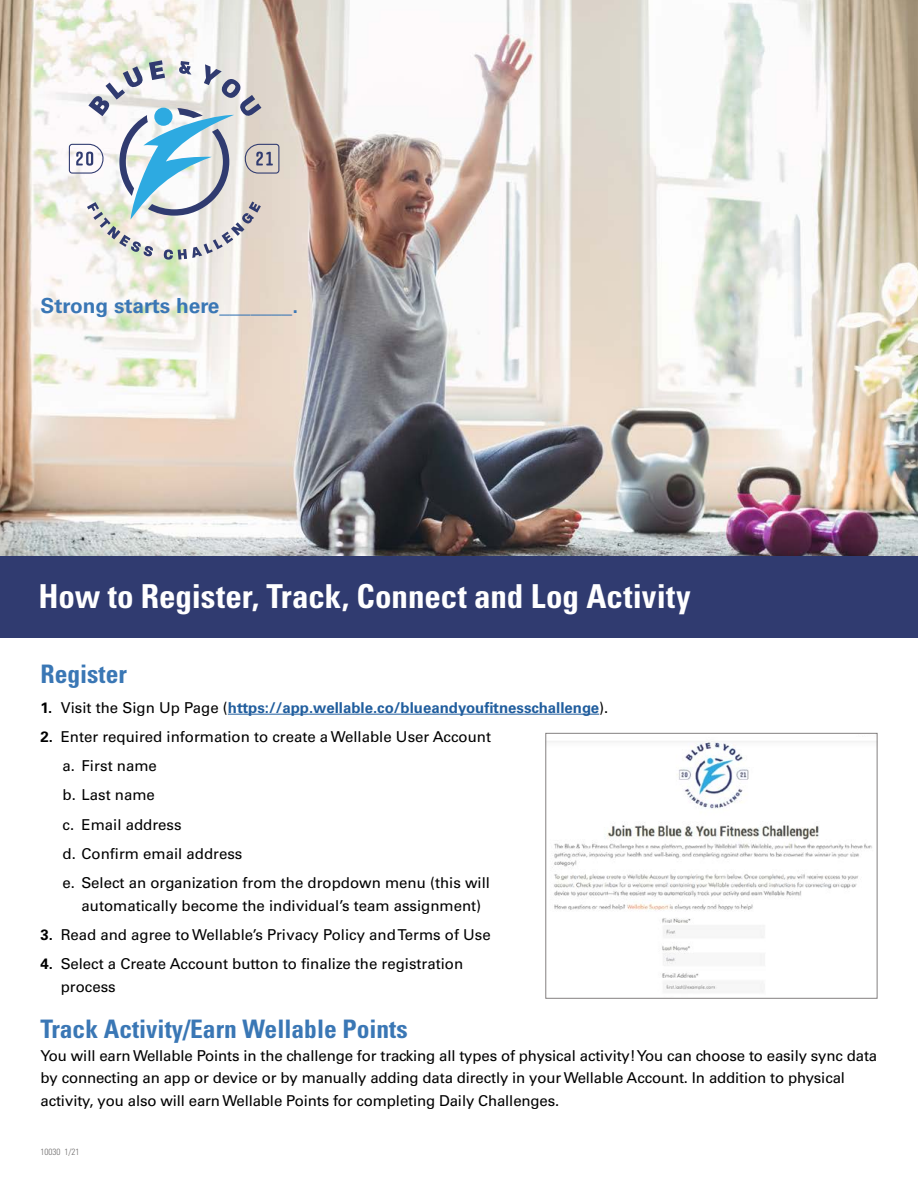
<style>
.page{position:relative;width:918px;height:1188px;background:#fff}
.page>*{position:absolute;margin:0;border:0;box-sizing:border-box;transform-origin:0 0}
.t1{font:700 condensed 33px "Univers LT Std";color:#fff}
.t2{font:700 condensed 25.5px "Univers LT Std";color:#3a77b5}
.t3{font:700 20.85px "Univers LT Std";color:#3a77b5}
.t4{font:15px/22.5px "Univers LT Std";color:#000}
.t5{font:700 15px "Univers LT Std";color:#215e9e}
.t6{font:300 condensed 9px "Univers LT Std";color:#6d6b6b}
.s1{color:#000}
.s2{font-weight:400;color:#000}
.s3{font-weight:700}
</style>
<div class="page">
<img style="left:0;top:0;width:918px;height:557px">
<div style="left:0;top:557px;width:918px;height:81px;background:#303b70"></div>
<hr style="left:228px;top:714px;width:371px;height:1px;background:#215e9e">
<img style="left:547px;top:741px;width:328px;height:251px">
<div style="left:545px;top:733px;width:332px;height:266px;border:1px solid #848080"></div>
<svg style="left:69px;top:60px;width:210px;height:200px"></svg>
<p class="t3" style="left:40px;top:293px;width:259px">Strong starts here_______.</p>
<p class="t1" style="left:38px;top:576px;width:654px">How to Register, Track, Connect and Log Activity</p>
<p class="t2" style="left:40px;top:659px;width:88px">Register</p>
<p class="t5" style="left:40px;top:698px;width:569px"><span class="s1">1.</span> <span class="s2">Visit the Sign Up Page (</span>https://app.wellable.co/blueandyoufitnesschallenge<span class="s2">).</span></p>
<p class="t4" style="left:40px;top:725px;width:452px"><span class="s3">2.</span> Enter required information to create a Wellable User Account</p>
<p class="t4" style="left:63px;top:755px;width:96px">a. First name</p>
<p class="t4" style="left:63px;top:784px;width:94px">b. Last name</p>
<p class="t4" style="left:63px;top:813px;width:120px">c. Email address</p>
<p class="t4" style="left:63px;top:842px;width:181px">d. Confirm email address</p>
<p class="t4" style="left:82px;top:872px;width:410px;text-indent:-19px">e. Select an organization from the dropdown menu (this will automatically become the individual’s team assignment)</p>
<p class="t4" style="left:40px;top:923px;width:452px"><span class="s3">3.</span> Read and agree to Wellable’s Privacy Policy and Terms of Use</p>
<p class="t4" style="left:61px;top:953px;width:404px;text-indent:-20px"><span class="s3">4.</span> Select a Create Account button to finalize the registration process</p>
<p class="t2" style="left:40px;top:1013px;width:369px">Track Activity/Earn Wellable Points</p>
<p class="t4" style="left:40px;top:1044px;width:838px">You will earn Wellable Points in the challenge for tracking all types of physical activity! You can choose to easily sync data by connecting an app or device or by manually adding data directly in your Wellable Account. In addition to physical activity, you also will earn Wellable Points for completing Daily Challenges.</p>
<p class="t6" style="left:40px;top:1146px;width:40px">10030 1/21</p>
</div>
